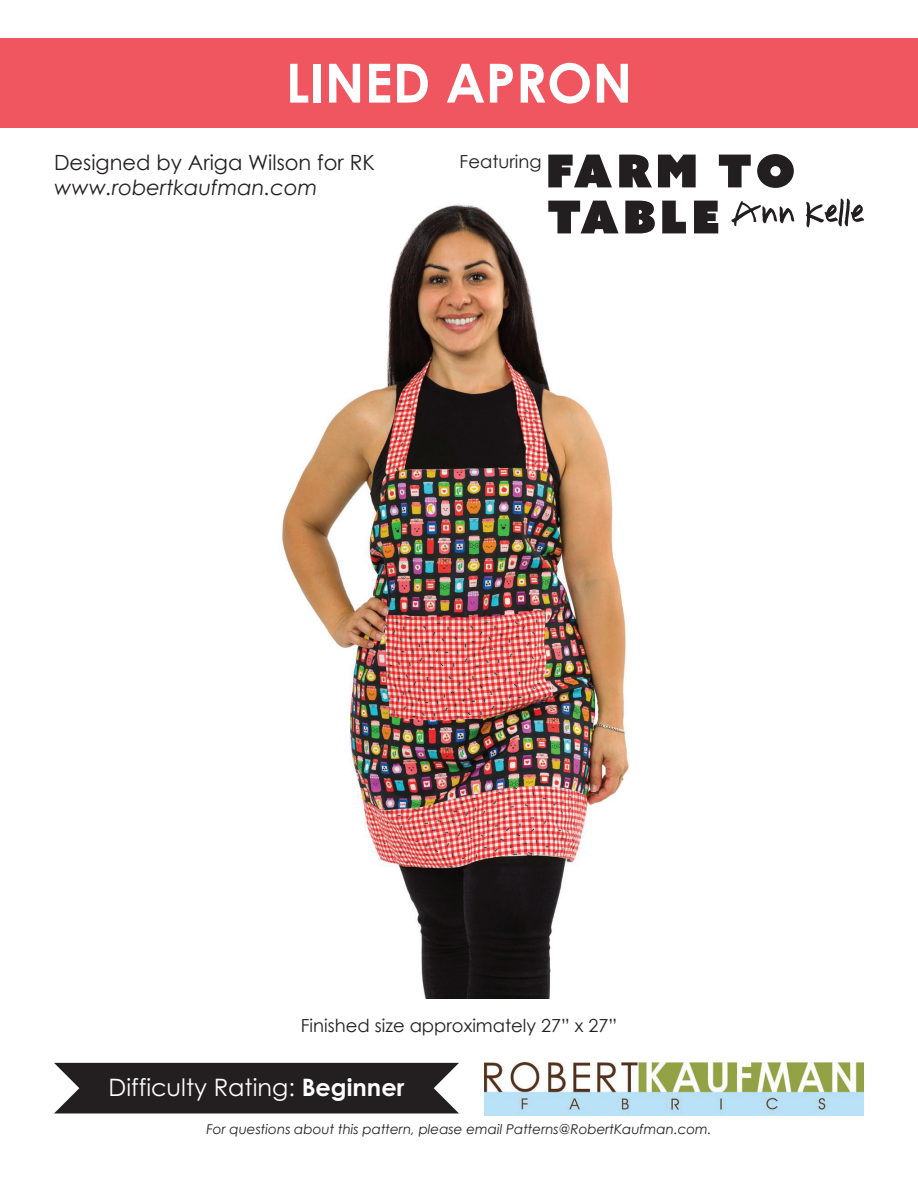
<style>
.page{position:relative;width:918px;height:1188px;background:#fff}
.page>*{position:absolute;margin:0;border:0;box-sizing:border-box;transform-origin:0 0}
.t1{font:700 67.5px "Century Gothic";color:#fff}
.t2{font:700 54px "Century Gothic";color:#fff}
.t3{font:24px "Century Gothic";color:#fff}
.t4{font:21px "Century Gothic";color:#231f20}
.t5{font:italic 21px "Century Gothic";color:#231f20}
.t6{font:18px "Century Gothic";color:#231f20}
.t7{font:italic 13.5px "Century Gothic";color:#231f20}
.s1{font-weight:700}
</style>
<div class="page">
<div style="left:54px;top:1063px;width:405px;height:50px;background:#231f20"></div>
<img style="left:282px;top:200px;width:381px;height:798px">
<div style="left:0;top:38px;width:918px;height:90px;background:#f05660"></div>
<img style="left:484px;top:1063px;width:379px;height:52px">
<svg style="left:619px;top:155px;width:33px;height:32px"></svg>
<svg style="left:658px;top:155px;width:38px;height:32px"></svg>
<svg style="left:719px;top:155px;width:32px;height:32px"></svg>
<svg style="left:757px;top:154px;width:37px;height:34px"></svg>
<svg style="left:548px;top:201px;width:71px;height:32px"></svg>
<svg style="left:625px;top:201px;width:30px;height:32px"></svg>
<svg style="left:662px;top:201px;width:24px;height:32px"></svg>
<svg style="left:694px;top:201px;width:24px;height:32px"></svg>
<svg style="left:731px;top:201px;width:63px;height:25px"></svg>
<svg style="left:806px;top:199px;width:58px;height:28px"></svg>
<svg style="left:548px;top:155px;width:64px;height:32px"></svg>
<h1 class="t1" style="left:290px;top:27px;width:334px">Just Kisses</h1>
<h2 class="t2" style="left:286px;top:42px;width:348px">LINED APRON</h2>
<h3 class="t4" style="left:54px;top:148px;width:322px">Designed by Ariga Wilson for RK</h3>
<h3 class="t5" style="left:54px;top:173px;width:265px">www.robertkaufman.com</h3>
<h3 class="t6" style="left:460px;top:148px;width:83px">Featuring</h3>
<h3 class="t6" style="left:301px;top:1013px;width:318px">Finished size approximately 27” x 27”</h3>
<h3 class="t3" style="left:109px;top:1070px;width:297px">Difficulty Rating: <span class="s1">Beginner</span></h3>
<p class="t7" style="left:206px;top:1120px;width:507px">For questions about this pattern, please email Patterns@RobertKaufman.com.</p>
</div>
